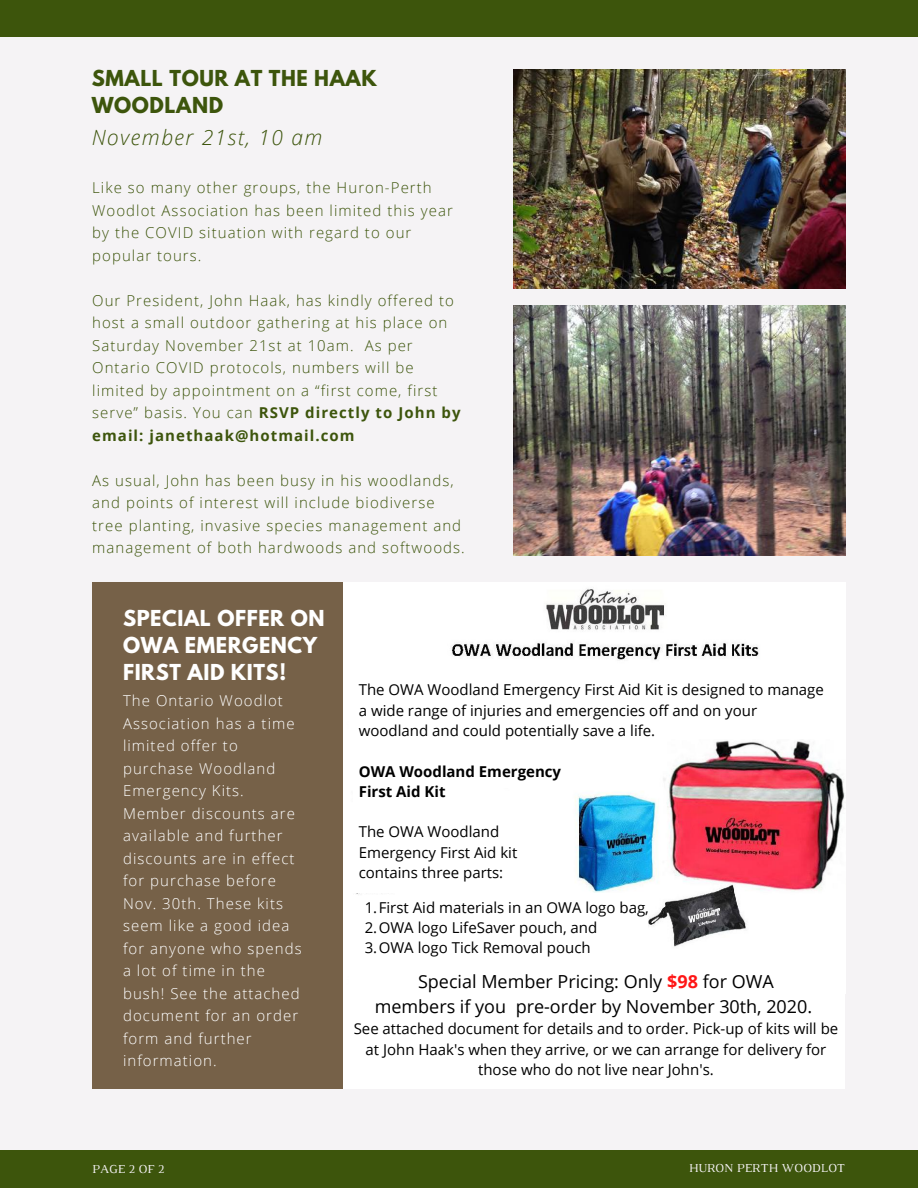
<style>
.page{position:relative;width:918px;height:1188px;background:#f5f3f5}
.page>*{position:absolute;margin:0;border:0;box-sizing:border-box;transform-origin:0 0}
.t1{font:italic 300 21px "Open Sans";letter-spacing:.07em;color:#3d550c}
.t2{font:700 19.5px/27px "League Spartan";letter-spacing:.03em;color:#fff}
.t3{font:700 19.5px/27px "League Spartan";letter-spacing:.03em;color:#3d550c}
.t4{font:18px/24.8px "Open Sans";color:#000;text-align:center}
.t5{font:300 15px/22.5px "Open Sans";letter-spacing:.07em;color:#3d550c}
.t6{font:15px/20.2px "Open Sans";color:#000}
.t7{font:300 15px/22.5px "Open Sans";letter-spacing:.07em;color:#fff}
.t8{font:700 15px/20.2px "Open Sans";color:#000}
.t9{font:12.45px "Luthier";color:#f5f3f5}
.s1{font-weight:700}
.s2{font-weight:700;color:#ff1616}
</style>
<div class="page">
<img style="left:343px;top:583px;width:502px;height:410px">
<div style="left:343px;top:805px;width:226px;height:62px;background:#fff"></div>
<div style="left:0;top:1151px;width:918px;height:37px;background:#3d550c"></div>
<div style="left:0;top:0;width:918px;height:37px;background:#3d550c"></div>
<div style="left:92px;top:583px;width:251px;height:506px;background:#766148"></div>
<img style="left:513px;top:69px;width:332px;height:219px">
<img style="left:513px;top:306px;width:332px;height:250px">
<div style="left:349px;top:956px;width:438px;height:37px;background:#fff"></div>
<div style="left:349px;top:893px;width:298px;height:63px;background:#fff"></div>
<div style="left:343px;top:993px;width:502px;height:96px;background:#fff"></div>
<div style="left:414px;top:670px;width:431px;height:22px;background:#fff"></div>
<div style="left:349px;top:677px;width:484px;height:62px;background:#fff"></div>
<div style="left:344px;top:747px;width:313px;height:40px;background:#fff"></div>
<div style="left:353px;top:786px;width:142px;height:25px;background:#fff"></div>
<div style="left:349px;top:897px;width:292px;height:74px;background:#fff"></div>
<h2 class="t3" style="left:92px;top:68px;width:287px">SMALL TOUR AT THE HAAK<br>WOODLAND</h2>
<h1 class="t1" style="left:92px;top:123px;width:232px">November 21st, 10 am</h1>
<p class="t5" style="left:92px;top:176px;width:362px">Like so many other groups, the Huron-Perth Woodlot Association has been limited this year by the COVID situation with regard to our popular tours.</p>
<p class="t5" style="left:92px;top:289px;width:370px">Our President, John Haak, has kindly offered to host a small outdoor gathering at his place on Saturday November 21st at 10am. As per Ontario COVID protocols, numbers will be limited by appointment on a “first come, first serve” basis. You can <span class="s1">RSVP directly to John by email: janethaak@hotmail.com</span></p>
<p class="t5" style="left:92px;top:469px;width:374px">As usual, John has been busy in his woodlands, and points of interest will include biodiverse tree planting, invasive species management and management of both hardwoods and softwoods.</p>
<h2 class="t2" style="left:123px;top:607px;width:203px">SPECIAL OFFER ON<br>OWA EMERGENCY<br>FIRST AID KITS!</h2>
<p class="t7" style="left:123px;top:689px;width:180px">The Ontario Woodlot<br>Association has a time limited offer to purchase Woodland<br>Emergency Kits.<br>Member discounts are available and further discounts are in effect for purchase before<br>Nov. 30th. These kits seem like a good idea for anyone who spends a lot of time in the bush! See the attached document for an order form and further information.</p>
<p class="t6" style="left:359px;top:679px;width:467px">The OWA Woodland Emergency First Aid Kit is designed to manage a wide range of injuries and emergencies off and on your woodland and could potentially save a life.</p>
<p class="t8" style="left:359px;top:761px;width:204px">OWA Woodland Emergency<br>First Aid Kit</p>
<p class="t6" style="left:359px;top:821px;width:160px">The OWA Woodland<br>Emergency First Aid kit contains three parts:</p>
<p class="t6" style="left:365px;top:897px;width:286px">1.First Aid materials in an OWA logo bag,<br>2.OWA logo LifeSaver pouch, and<br>3.OWA logo Tick Removal pouch</p>
<p class="t4" style="left:375px;top:969px;width:439px">Special Member Pricing: Only <span class="s2">$98</span> for OWA members if you pre-order by November 30th, 2020.</p>
<p class="t6" style="left:354px;top:1019px;width:486px;text-align:center">See attached document for details and to order. Pick-up of kits will be at John Haak's when they arrive, or we can arrange for delivery for those who do not live near John's.</p>
<p class="t9" style="left:92px;top:1164px;width:74px">PAGE 2 OF 2</p>
<p class="t9" style="left:689px;top:1164px;width:157px">HURON PERTH WOODLOT</p>
</div>
